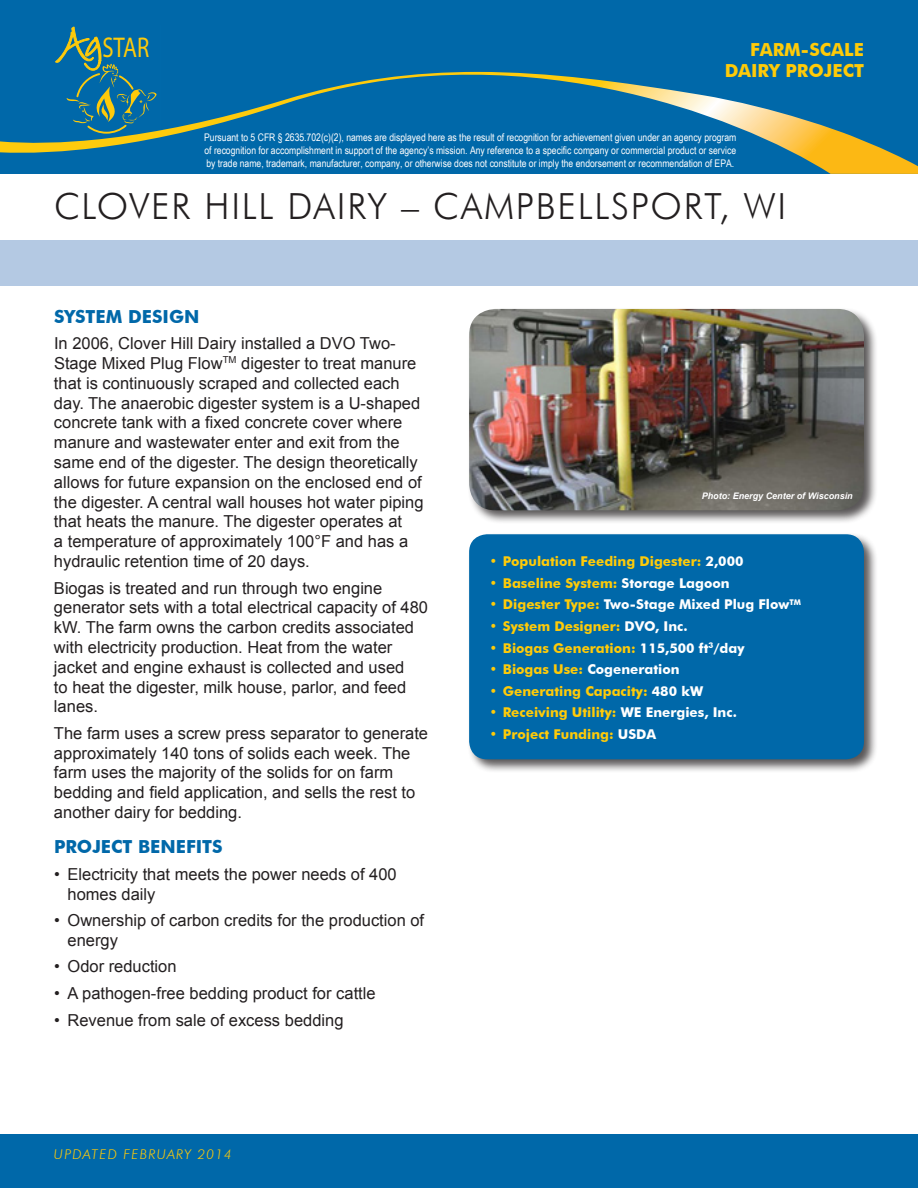
<style>
.page{position:relative;width:918px;height:1188px;background:#fff}
.page>*{position:absolute;margin:0;border:0;box-sizing:border-box;transform-origin:0 0}
.t1{font:300 36px "Futura BT";letter-spacing:.05em;color:#231f20}
.Image{font:600 28.65px "ITC Eras Std";color:#feca0a;scale:.79 1}
.t2{font:700 18px "Futura BT";color:#0068a9}
.t3{font:700 18px/21.6px "Futura BT";color:#ffcb08;text-align:right}
.t4{font:16.5px/19.8px "Arial";color:#231f20}
.t5{font:700 13.5px "Futura BT";color:#ffcb08}
.t6{font:700 13.5px "Futura BT";color:#fff}
.t7{font:italic 300 13.5px "Futura BT";letter-spacing:.1em;color:#ffcb08}
.t8{font:10.5px/12.6px "Arial Narrow";color:#fff;text-align:justify}
.t9{font:italic 700 9px "Arial";color:#fff}
.s1{color:#fff}
.s2{color:#ffcb08}
</style>
<div class="page">
<div style="left:0;top:241px;width:918px;height:45px;background:#b4c9e3"></div>
<div style="left:0;top:0;width:918px;height:174px;background:#0068a9"></div>
<svg style="left:0;top:30px;width:918px;height:144px"></svg>
<div style="left:0;top:1134px;width:918px;height:54px;background:#0068a9"></div>
<div style="left:467px;top:307px;width:411px;height:217px;background:#231f20;opacity:.75"></div>
<img style="left:469px;top:309px;width:395px;height:201px">
<div style="left:467px;top:532px;width:411px;height:242px;background:#231f20;opacity:.75"></div>
<div style="left:469px;top:534px;width:395px;height:225px;background:#0068a9;border-radius:18px"></div>
<p class="Image" style="left:102px;top:29px;width:61px">STAR</p>
<p class="t3" style="left:725px;top:38px;width:141px">FARM-SCALE<br>DAIRY PROJECT</p>
<p class="t8" style="left:204px;top:131px;width:534px">Pursuant to 5 CFR § 2635.702(c)(2), names are displayed here as the result of recognition for achievement given under an agency program of recognition for accomplishment in support of the agency’s mission. Any reference to a specific company or commercial product or service by trade name, trademark, manufacturer, company, or otherwise does not constitute or imply the endorsement or recommendation of EPA.</p>
<p class="t1" style="left:54px;top:185px;width:734px">CLOVER HILL DAIRY – CAMPBELLSPORT, WI</p>
<p class="t2" style="left:54px;top:305px;width:147px">SYSTEM DESIGN</p>
<p class="t4" style="left:54px;top:334px;width:371px">In 2006, Clover Hill Dairy installed a DVO Two-Stage Mixed Plug Flow<sup>TM</sup> digester to treat manure that is continuously scraped and collected each day. The anaerobic digester system is a U-shaped concrete tank with a fixed concrete cover where manure and wastewater enter and exit from the same end of the digester. The design theoretically allows for future expansion on the enclosed end of the digester. A central wall houses hot water piping that heats the manure. The digester operates at<br>a temperature of approximately 100°F and has a hydraulic retention time of 20 days.</p>
<p class="t4" style="left:54px;top:578px;width:376px">Biogas is treated and run through two engine generator sets with a total electrical capacity of 480 kW. The farm owns the carbon credits associated with electricity production. Heat from the water jacket and engine exhaust is collected and used<br>to heat the digester, milk house, parlor, and feed lanes.</p>
<p class="t4" style="left:54px;top:723px;width:376px">The farm uses a screw press separator to generate approximately 140 tons of solids each week. The farm uses the majority of the solids for on farm bedding and field application, and sells the rest to another dairy for bedding.</p>
<p class="t2" style="left:54px;top:836px;width:170px">PROJECT BENEFITS</p>
<p class="t4" style="left:68px;top:864px;width:331px;text-indent:-14px">• Electricity that meets the power needs of 400 homes daily</p>
<p class="t4" style="left:68px;top:911px;width:358px;text-indent:-14px">• Ownership of carbon credits for the production of energy</p>
<p class="t4" style="left:54px;top:957px;width:124px">• Odor reduction</p>
<p class="t4" style="left:54px;top:983px;width:323px">• A pathogen-free bedding product for cattle</p>
<p class="t4" style="left:54px;top:1010px;width:291px">• Revenue from sale of excess bedding</p>
<p class="t7" style="left:54px;top:1146px;width:179px">UPDATED FEBRUARY 2014</p>
<p class="t9" style="left:702px;top:490px;width:152px">Photo: Energy Center of Wisconsin</p>
<p class="t5" style="left:489px;top:553px;width:256px">• Population Feeding Digester: <span class="s1">2,000</span></p>
<p class="t5" style="left:489px;top:575px;width:242px">• Baseline System: <span class="s1">Storage Lagoon</span></p>
<p class="t6" style="left:489px;top:596px;width:313px"><span class="s2">• Digester Type:</span> Two-Stage Mixed Plug Flow<sup>TM</sup></p>
<p class="t5" style="left:489px;top:618px;width:200px">• System Designer: <span class="s1">DVO, Inc.</span></p>
<p class="t5" style="left:489px;top:640px;width:257px">• Biogas Generation: <span class="s1">115,500 ft</span><sup>3</sup><span class="s1">/day</span></p>
<p class="t6" style="left:489px;top:661px;width:192px"><span class="s2">• Biogas Use:</span> Cogeneration</p>
<p class="t5" style="left:489px;top:683px;width:215px">• Generating Capacity: <span class="s1">480 kW</span></p>
<p class="t5" style="left:489px;top:704px;width:249px">• Receiving Utility: <span class="s1">WE Energies, Inc.</span></p>
<p class="t5" style="left:489px;top:726px;width:168px">• Project Funding: <span class="s1">USDA</span></p>
</div>
